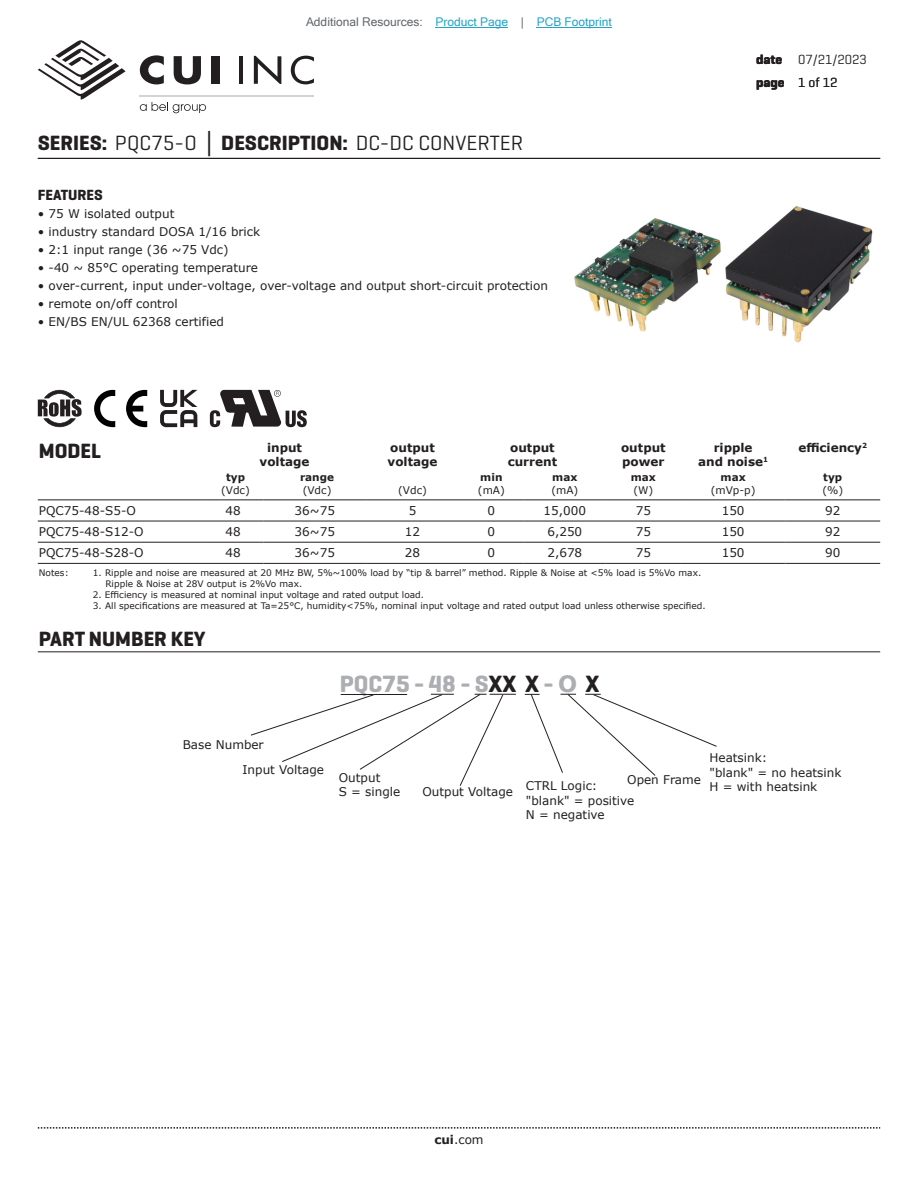
<style>
.page{position:relative;width:918px;height:1188px;background:#fff}
.page>*{position:absolute;margin:0;border:0;box-sizing:border-box;transform-origin:0 0}
.t1{font:700 24px "Geogrotesque";color:#adaeb2}
.t2{font:21px "Geogrotesque";color:#231f20}
.t3{font:700 21px "Geogrotesque";color:#231f20}
.t4{font:700 15px "Geogrotesque";color:#231f20}
.t5{font:700 13.5px/22.5px "Geogrotesque";color:#231f20}
.t6{font:13.5px "Geogrotesque";color:#231f20}
.t7{font:12px/14.4px "Verdana";color:#231f20}
.t8{font:700 12px/14.4px "Verdana";color:#231f20}
.t9{font:12px "Microsoft Sans Serif";color:#23a4c6}
.t10{font:10.5px "Verdana";color:#231f20}
.t11{font:700 10.5px "Verdana";color:#231f20}
.t12{font:9px/10.8px "Verdana";color:#231f20}
.s1{color:#63676b}
.s2{font-weight:700}
.s3{font-family:"Verdana";font-weight:700}
.s4{font-weight:400}
.s5{color:#231f20}
.s6{font-family:"Verdana";font-size:22.5px}
</style>
<div class="page">
<svg style="left:38px;top:40px;width:88px;height:60px"></svg>
<hr style="left:239px;top:56px;width:4px;height:28px;background:#231f20">
<svg style="left:254px;top:56px;width:27px;height:28px"></svg>
<svg style="left:291px;top:56px;width:23px;height:28px"></svg>
<svg style="left:140px;top:55px;width:24px;height:29px"></svg>
<svg style="left:174px;top:56px;width:27px;height:28px"></svg>
<div style="left:211px;top:56px;width:8px;height:28px;background:#231f20"></div>
<svg style="left:140px;top:102px;width:66px;height:11px"></svg>
<hr style="left:140px;top:95px;width:174px;height:1px;background:#231f20">
<svg style="left:38px;top:1127px;width:842px;height:2px"></svg>
<hr style="left:38px;top:158px;width:842px;height:1px;background:#231f20">
<hr style="left:38px;top:499px;width:165px;height:1px;background:#231f20">
<hr style="left:203px;top:499px;width:61px;height:1px;background:#231f20">
<hr style="left:268px;top:499px;width:98px;height:1px;background:#231f20">
<hr style="left:366px;top:499px;width:93px;height:1px;background:#231f20">
<hr style="left:459px;top:499px;width:65px;height:1px;background:#231f20">
<hr style="left:524px;top:499px;width:82px;height:1px;background:#231f20">
<hr style="left:606px;top:499px;width:75px;height:1px;background:#231f20">
<hr style="left:681px;top:499px;width:104px;height:1px;background:#231f20">
<hr style="left:785px;top:499px;width:95px;height:1px;background:#231f20">
<hr style="left:38px;top:521px;width:165px;height:1px;background:#231f20">
<hr style="left:203px;top:521px;width:61px;height:1px;background:#231f20">
<hr style="left:268px;top:521px;width:98px;height:1px;background:#231f20">
<hr style="left:366px;top:521px;width:93px;height:1px;background:#231f20">
<hr style="left:459px;top:521px;width:65px;height:1px;background:#231f20">
<hr style="left:524px;top:521px;width:82px;height:1px;background:#231f20">
<hr style="left:606px;top:521px;width:75px;height:1px;background:#231f20">
<hr style="left:681px;top:521px;width:104px;height:1px;background:#231f20">
<hr style="left:785px;top:521px;width:95px;height:1px;background:#231f20">
<hr style="left:38px;top:542px;width:165px;height:1px;background:#231f20">
<hr style="left:203px;top:542px;width:61px;height:1px;background:#231f20">
<hr style="left:268px;top:542px;width:98px;height:1px;background:#231f20">
<hr style="left:366px;top:542px;width:93px;height:1px;background:#231f20">
<hr style="left:459px;top:542px;width:65px;height:1px;background:#231f20">
<hr style="left:524px;top:542px;width:82px;height:1px;background:#231f20">
<hr style="left:606px;top:542px;width:75px;height:1px;background:#231f20">
<hr style="left:681px;top:542px;width:104px;height:1px;background:#231f20">
<hr style="left:785px;top:542px;width:95px;height:1px;background:#231f20">
<hr style="left:38px;top:563px;width:165px;height:1px;background:#231f20">
<hr style="left:203px;top:563px;width:61px;height:1px;background:#231f20">
<hr style="left:268px;top:563px;width:98px;height:1px;background:#231f20">
<hr style="left:366px;top:563px;width:93px;height:1px;background:#231f20">
<hr style="left:459px;top:563px;width:65px;height:1px;background:#231f20">
<hr style="left:524px;top:563px;width:82px;height:1px;background:#231f20">
<hr style="left:606px;top:563px;width:75px;height:1px;background:#231f20">
<hr style="left:681px;top:563px;width:104px;height:1px;background:#231f20">
<hr style="left:785px;top:563px;width:95px;height:1px;background:#231f20">
<svg style="left:38px;top:390px;width:44px;height:37px"></svg>
<svg style="left:210px;top:390px;width:97px;height:37px"></svg>
<svg style="left:94px;top:390px;width:53px;height:37px"></svg>
<svg style="left:160px;top:390px;width:37px;height:37px"></svg>
<hr style="left:38px;top:651px;width:842px;height:1px;background:#231f20">
<svg style="left:250px;top:693px;width:266px;height:93px"></svg>
<svg style="left:525px;top:693px;width:192px;height:83px"></svg>
<img style="left:574px;top:206px;width:299px;height:137px">
<hr style="left:436px;top:27px;width:72px;height:1px;background:#23a4c6">
<hr style="left:537px;top:27px;width:75px;height:1px;background:#23a4c6">
<p class="t9" style="left:306px;top:15px;width:307px"><span class="s1">Additional Resources:</span> Product Page <span class="s1">|</span> PCB Footprint</p>
<h2 class="t2" style="left:38px;top:130px;width:487px"><span class="s2">SERIES:</span> PQC75-O <span class="s3">│</span> <span class="s2">DESCRIPTION:</span> DC-DC CONVERTER</h2>
<p class="t4" style="left:38px;top:186px;width:67px">FEATURES</p>
<p class="t7" style="left:38px;top:207px;width:138px">• 75 W isolated output</p>
<p class="t7" style="left:38px;top:225px;width:224px">• industry standard DOSA 1/16 brick</p>
<p class="t7" style="left:38px;top:243px;width:192px">• 2:1 input range (36 ~75 Vdc)</p>
<p class="t7" style="left:38px;top:261px;width:222px">• -40 ~ 85°C operating temperature</p>
<p class="t7" style="left:38px;top:279px;width:512px">• over-current, input under-voltage, over-voltage and output short-circuit protection</p>
<p class="t7" style="left:38px;top:297px;width:141px">• remote on/off control</p>
<p class="t7" style="left:38px;top:315px;width:188px">• EN/BS EN/UL 62368 certified</p>
<p class="t5" style="left:756px;top:48px;width:83px">date<br>page <span class="s4">1 of 12</span></p>
<p class="t6" style="left:798px;top:51px;width:70px">07/21/2023</p>
<h2 class="t3" style="left:39px;top:438px;width:64px">MODEL</h2>
<p class="t8" style="left:260px;top:440px;width:51px;text-align:center">input voltage</p>
<p class="t8" style="left:388px;top:440px;width:51px">output voltage</p>
<p class="t8" style="left:508px;top:440px;width:51px">output current</p>
<p class="t8" style="left:621px;top:440px;width:46px">output power</p>
<p class="t8" style="left:698px;top:440px;width:72px;text-align:center">ripple<br>and noise<sup>1</sup></p>
<p class="t8" style="left:798px;top:440px;width:70px">efficiency<sup>2</sup></p>
<p class="t11" style="left:226px;top:470px;width:20px">typ</p>
<p class="t10" style="left:221px;top:483px;width:30px">(Vdc)</p>
<p class="t11" style="left:480px;top:470px;width:24px">min</p>
<p class="t10" style="left:478px;top:483px;width:28px">(mA)</p>
<p class="t11" style="left:823px;top:470px;width:20px">typ</p>
<p class="t10" style="left:822px;top:483px;width:22px">(%)</p>
<p class="t11" style="left:300px;top:470px;width:36px">range</p>
<p class="t10" style="left:303px;top:483px;width:30px">(Vdc)</p>
<p class="t10" style="left:398px;top:483px;width:30px">(Vdc)</p>
<p class="t11" style="left:552px;top:470px;width:27px">max</p>
<p class="t10" style="left:551px;top:483px;width:28px">(mA)</p>
<p class="t11" style="left:631px;top:470px;width:27px">max</p>
<p class="t10" style="left:633px;top:483px;width:21px">(W)</p>
<p class="t11" style="left:721px;top:470px;width:27px">max</p>
<p class="t10" style="left:711px;top:483px;width:46px">(mVp-p)</p>
<p class="t7" style="left:39px;top:503px;width:99px">PQC75-48-S5-O</p>
<p class="t7" style="left:226px;top:503px;width:17px">48</p>
<p class="t7" style="left:295px;top:503px;width:42px">36~75</p>
<p class="t7" style="left:409px;top:503px;width:9px">5</p>
<p class="t7" style="left:488px;top:503px;width:9px">0</p>
<p class="t7" style="left:544px;top:503px;width:44px">15,000</p>
<p class="t7" style="left:636px;top:503px;width:17px">75</p>
<p class="t7" style="left:722px;top:503px;width:24px">150</p>
<p class="t7" style="left:825px;top:503px;width:17px">92</p>
<p class="t7" style="left:39px;top:525px;width:106px">PQC75-48-S12-O</p>
<p class="t7" style="left:226px;top:525px;width:17px">48</p>
<p class="t7" style="left:295px;top:525px;width:42px">36~75</p>
<p class="t7" style="left:405px;top:525px;width:17px">12</p>
<p class="t7" style="left:488px;top:525px;width:9px">0</p>
<p class="t7" style="left:547px;top:525px;width:36px">6,250</p>
<p class="t7" style="left:636px;top:525px;width:17px">75</p>
<p class="t7" style="left:722px;top:525px;width:24px">150</p>
<p class="t7" style="left:825px;top:525px;width:17px">92</p>
<p class="t7" style="left:39px;top:546px;width:106px">PQC75-48-S28-O</p>
<p class="t7" style="left:226px;top:546px;width:17px">48</p>
<p class="t7" style="left:295px;top:546px;width:42px">36~75</p>
<p class="t7" style="left:405px;top:546px;width:17px">28</p>
<p class="t7" style="left:488px;top:546px;width:9px">0</p>
<p class="t7" style="left:547px;top:546px;width:36px">2,678</p>
<p class="t7" style="left:636px;top:546px;width:17px">75</p>
<p class="t7" style="left:722px;top:546px;width:24px">150</p>
<p class="t7" style="left:825px;top:546px;width:17px">90</p>
<p class="t12" style="left:39px;top:568px;width:31px">Notes:</p>
<p class="t12" style="left:105px;top:568px;width:597px;text-indent:-13px">1. Ripple and noise are measured at 20 MHz BW, 5%~100% load by “tip &amp; barrel” method. Ripple &amp; Noise at &lt;5% load is 5%Vo max.<br>Ripple &amp; Noise at 28V output is 2%Vo max.</p>
<p class="t12" style="left:93px;top:589px;width:333px">2. Efficiency is measured at nominal input voltage and rated output load.</p>
<p class="t12" style="left:93px;top:600px;width:614px">3. All specifications are measured at Ta=25°C, humidity&lt;75%, nominal input voltage and rated output load unless otherwise specified.</p>
<h2 class="t3" style="left:39px;top:626px;width:168px">PART NUMBER KEY</h2>
<h1 class="t1" style="left:340px;top:668px;width:261px">PQC75 - 48 - S<span class="s5">XX X</span> - <span class="s6">O</span> <span class="s5">X</span></h1>
<p class="t7" style="left:183px;top:737px;width:83px">Base Number</p>
<p class="t7" style="left:243px;top:763px;width:83px">Input Voltage</p>
<p class="t7" style="left:339px;top:770px;width:63px">Output<br>S = single</p>
<p class="t7" style="left:627px;top:772px;width:75px">Open Frame</p>
<p class="t7" style="left:526px;top:779px;width:110px">CTRL Logic: "blank" = positive<br>N = negative</p>
<p class="t7" style="left:422px;top:785px;width:92px">Output Voltage</p>
<p class="t7" style="left:710px;top:750px;width:133px">Heatsink:<br>"blank" = no heatsink<br>H = with heatsink</p>
<p class="t7" style="left:434px;top:1132px;width:51px"><span class="s2">cui</span>.com</p>
</div>
